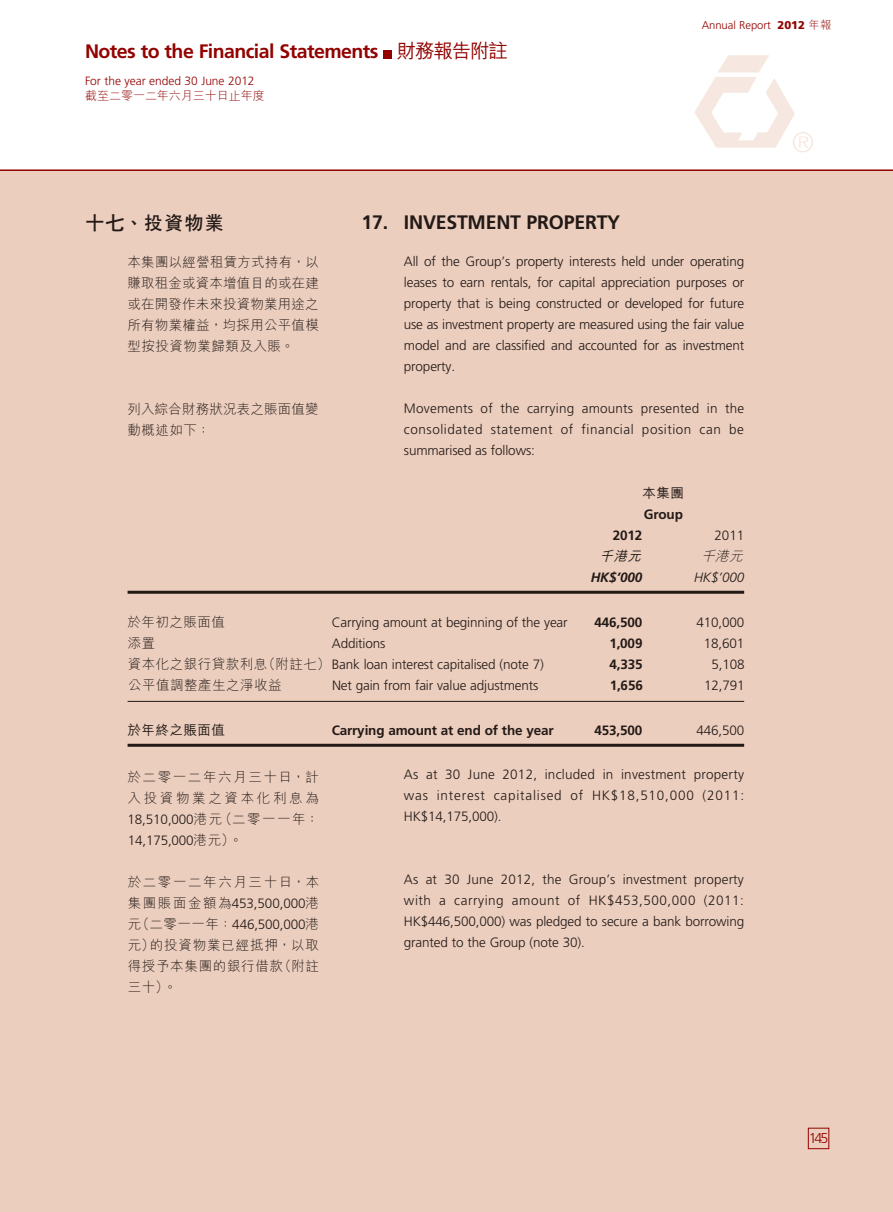
<style>
.page{position:relative;width:893px;height:1212px;background:#fff}
.page>*{position:absolute;margin:0;border:0;box-sizing:border-box;transform-origin:0 0}
.t1{font:700 19.5px "Frutiger LT Std";letter-spacing:-.03em;color:#920300}
.t2{font:700 19.5px "Frutiger LT Std";letter-spacing:-.01em;color:#231916}
.t3{font:700 19.5px "C Hei 2 HK";letter-spacing:.04em;color:#231916}
.t4{font:300 14.25px "Frutiger LT Std";color:#920300}
.t5{font:300 13.5px/21px "Frutiger LT Std";letter-spacing:-.01em;color:#231916;text-align:justify}
.t6{font:300 13.5px/21px "M Hei HK";letter-spacing:.04em;color:#231916;text-align:justify}
.t7{font:700 13.5px "Frutiger LT Std";letter-spacing:-.01em;color:#231916}
.t8{font:300 13.5px/21px "M Hei HK";letter-spacing:.2em;color:#231916}
.t9{font:300 13.5px/21px "M Hei HK";letter-spacing:.015em;color:#231916}
.t10{font:300 13.5px "M Hei HK";letter-spacing:.12em;color:#231916}
.t11{font:500 13.5px "M Hei HK";letter-spacing:.04em;color:#231916}
.t12{font:italic 700 13.5px "Frutiger LT Std";color:#231916}
.t13{font:italic 300 13.5px "Frutiger LT Std";color:#231916}
.t14{font:italic 500 13.5px "M Hei HK";color:#231916}
.t15{font:italic 300 13.5px "M Hei HK";color:#231916}
.t16{font:300 12px "Frutiger LT Std";letter-spacing:-.005em;color:#920300}
.t17{font:300 12px "M Hei HK";color:#920300}
.t18{font:300 11.25px "Frutiger LT Std";letter-spacing:-.005em;color:#920300}
.s1{font-family:"M Hei HK";font-weight:500}
.s2{font-weight:900}
.s3{font-family:"M Hei HK"}
</style>
<div class="page">
<div style="left:0;top:170px;width:893px;height:1042px;background:#ebcebe"></div>
<svg style="left:694px;top:55px;width:119px;height:97px"></svg>
<hr style="left:0;top:169px;width:893px;height:2px;background:#920300">
<div style="left:383px;top:50px;width:9px;height:9px;background:#920300"></div>
<div style="left:808px;top:1128px;width:21px;height:21px;border:1px solid #920300"></div>
<hr style="left:128px;top:591px;width:616px;height:3px;background:#231916">
<hr style="left:128px;top:701px;width:616px;height:1px;background:#231916">
<hr style="left:128px;top:744px;width:616px;height:3px;background:#231916">
<h1 class="t1" style="left:85px;top:39px;width:425px">Notes to the Financial Statements <span class="s1">財務報告附註</span></h1>
<p class="t16" style="left:85px;top:74px;width:171px">For the year ended 30 June 2012</p>
<p class="t17" style="left:85px;top:87px;width:181px">截至二零一二年六月三十日止年度</p>
<p class="t18" style="left:702px;top:19px;width:131px">Annual Report <span class="s2">2012</span> <span class="s3">年報</span></p>
<h1 class="t3" style="left:85px;top:209px;width:140px">十七、投資物業</h1>
<p class="t6" style="left:127px;top:251px;width:193px">本集團以經營租賃方式持有，以賺取租金或資本增值目的或在建或在開發作未來投資物業用途之所有物業權益，均採用公平值模型按投資物業歸類及入賬。</p>
<p class="t9" style="left:127px;top:398px;width:193px">列入綜合財務狀況表之賬面值變動概述如下：</p>
<h1 class="t2" style="left:361px;top:211px;width:260px">17. INVESTMENT PROPERTY</h1>
<p class="t5" style="left:404px;top:251px;width:342px">All of the Group’s property interests held under operating leases to earn rentals, for capital appreciation purposes or property that is being constructed or developed for future use as investment property are measured using the fair value model and are classified and accounted for as investment property.</p>
<p class="t5" style="left:404px;top:398px;width:342px">Movements of the carrying amounts presented in the consolidated statement of financial position can be summarised as follows:</p>
<p class="t11" style="left:643px;top:483px;width:43px">本集團</p>
<p class="t7" style="left:644px;top:506px;width:41px">Group</p>
<p class="t7" style="left:613px;top:527px;width:31px">2012</p>
<p class="t5" style="left:715px;top:525px;width:31px">2011</p>
<p class="t14" style="left:599px;top:546px;width:48px">千港元</p>
<p class="t15" style="left:701px;top:546px;width:48px">千港元</p>
<p class="t12" style="left:591px;top:569px;width:53px">HK$’000</p>
<p class="t13" style="left:694px;top:569px;width:52px">HK$’000</p>
<p class="t6" style="left:128px;top:611px;width:99px">於年初之賬面值</p>
<p class="t5" style="left:332px;top:612px;width:237px">Carrying amount at beginning of the year</p>
<p class="t7" style="left:595px;top:614px;width:49px">446,500</p>
<p class="t5" style="left:696px;top:612px;width:49px">410,000</p>
<p class="t6" style="left:128px;top:632px;width:29px">添置</p>
<p class="t5" style="left:332px;top:633px;width:55px">Additions</p>
<p class="t7" style="left:609px;top:635px;width:35px">1,009</p>
<p class="t5" style="left:704px;top:633px;width:42px">18,601</p>
<p class="t5" style="left:128px;top:654px;width:417px"><span class="s3">資本化之銀行貸款利息（附註七）</span>Bank loan interest capitalised (note 7)</p>
<p class="t7" style="left:610px;top:656px;width:35px">4,335</p>
<p class="t5" style="left:711px;top:654px;width:35px">5,108</p>
<p class="t6" style="left:128px;top:674px;width:155px">公平值調整產生之淨收益</p>
<p class="t5" style="left:332px;top:675px;width:208px">Net gain from fair value adjustments</p>
<p class="t7" style="left:610px;top:677px;width:35px">1,656</p>
<p class="t5" style="left:704px;top:675px;width:42px">12,791</p>
<p class="t11" style="left:128px;top:720px;width:99px">於年終之賬面值</p>
<p class="t7" style="left:332px;top:722px;width:223px">Carrying amount at end of the year</p>
<p class="t7" style="left:595px;top:722px;width:49px">453,500</p>
<p class="t5" style="left:696px;top:720px;width:49px">446,500</p>
<p class="t5" style="left:404px;top:764px;width:342px">As at 30 June 2012, included in investment property was interest capitalised of HK$18,510,000 (2011:<br>HK$14,175,000).</p>
<p class="t8" style="left:127px;top:766px;width:193px">於二零一二年六月三十日，計入投資物業之資本化利息為</p>
<p class="t5" style="left:128px;top:809px;width:193px">18,510,000<span class="s3">港元（二零一一年：<br></span>14,175,000<span class="s3">港元）。</span></p>
<p class="t10" style="left:128px;top:872px;width:193px">於二零一二年六月三十日，本</p>
<p class="t5" style="left:128px;top:893px;width:193px"><span class="s3">集團賬面金額為</span>453,500,000<span class="s3">港元（二零一一年：</span>446,500,000<span class="s3">港</span></p>
<p class="t6" style="left:128px;top:934px;width:193px">元）的投資物業已經抵押，以取得授予本集團的銀行借款（附註三十）。</p>
<p class="t5" style="left:404px;top:869px;width:342px">As at 30 June 2012, the Group’s investment property with a carrying amount of HK$453,500,000 (2011:<br>HK$446,500,000) was pledged to secure a bank borrowing granted to the Group (note 30).</p>
<p class="t4" style="left:809px;top:1130px;width:21px">145</p>
</div>
